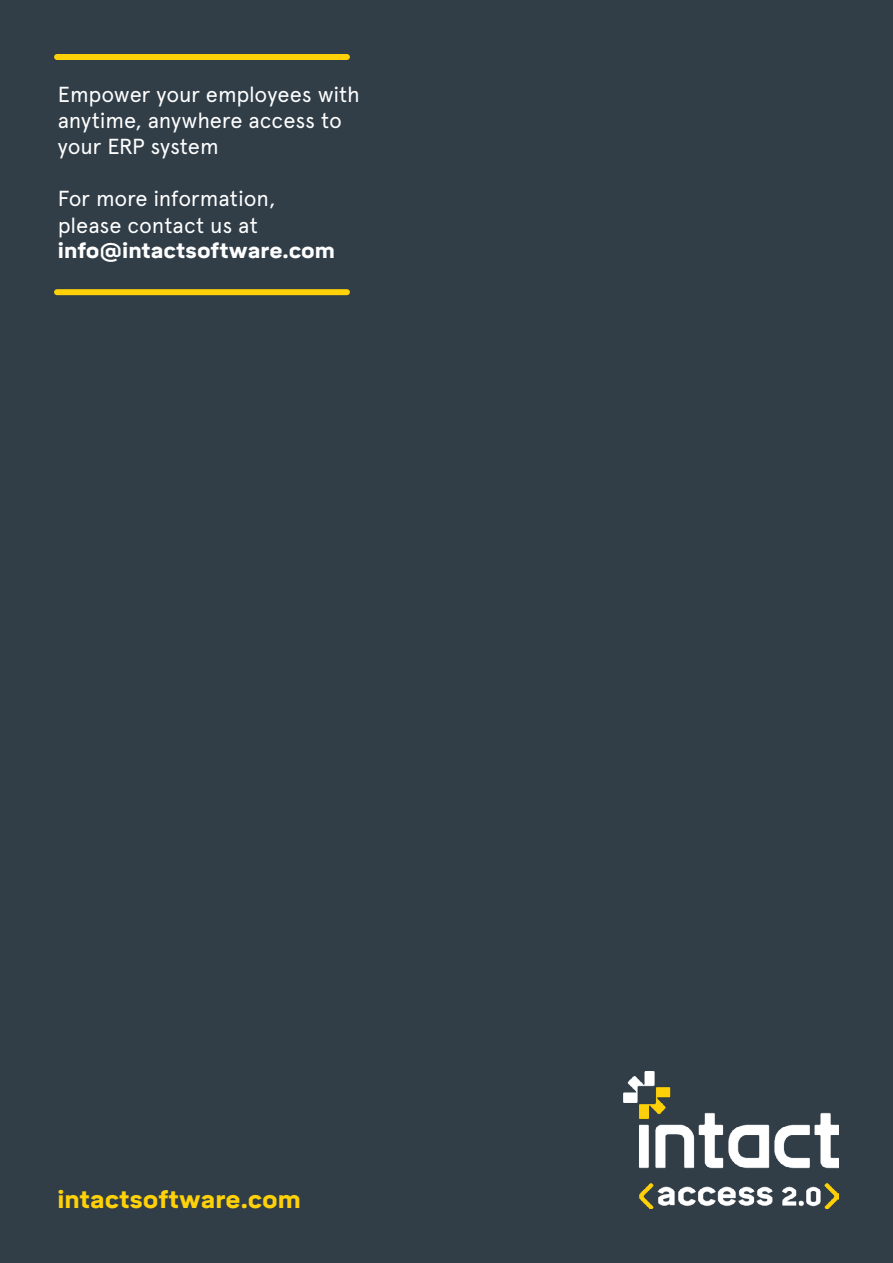
<style>
.page{position:relative;width:893px;height:1263px;background:#313e48}
.page>*{position:absolute;margin:0;border:0;box-sizing:border-box;transform-origin:0 0}
.t1{font:900 24px "Mikro";color:#fed109}
.t2{font:21.75px/26.1px "Apercu";letter-spacing:-.01em;color:#fff}
.t3{font:900 21px "Mikro";color:#fff}
</style>
<div class="page">
<div style="left:57px;top:54px;width:290px;height:6px;background:#fed109"></div>
<div style="left:57px;top:289px;width:290px;height:6px;background:#fed109"></div>
<img style="left:624px;top:1071px;width:215px;height:138px">
<p class="t2" style="left:58px;top:81px;width:304px">Empower your employees with anytime, anywhere access to your ERP system</p>
<p class="t2" style="left:58px;top:186px;width:220px">For more information, please contact us at</p>
<p class="t3" style="left:58px;top:238px;width:279px">info@intactsoftware.com</p>
<p class="t1" style="left:57px;top:1185px;width:245px">intactsoftware.com</p>
</div>
